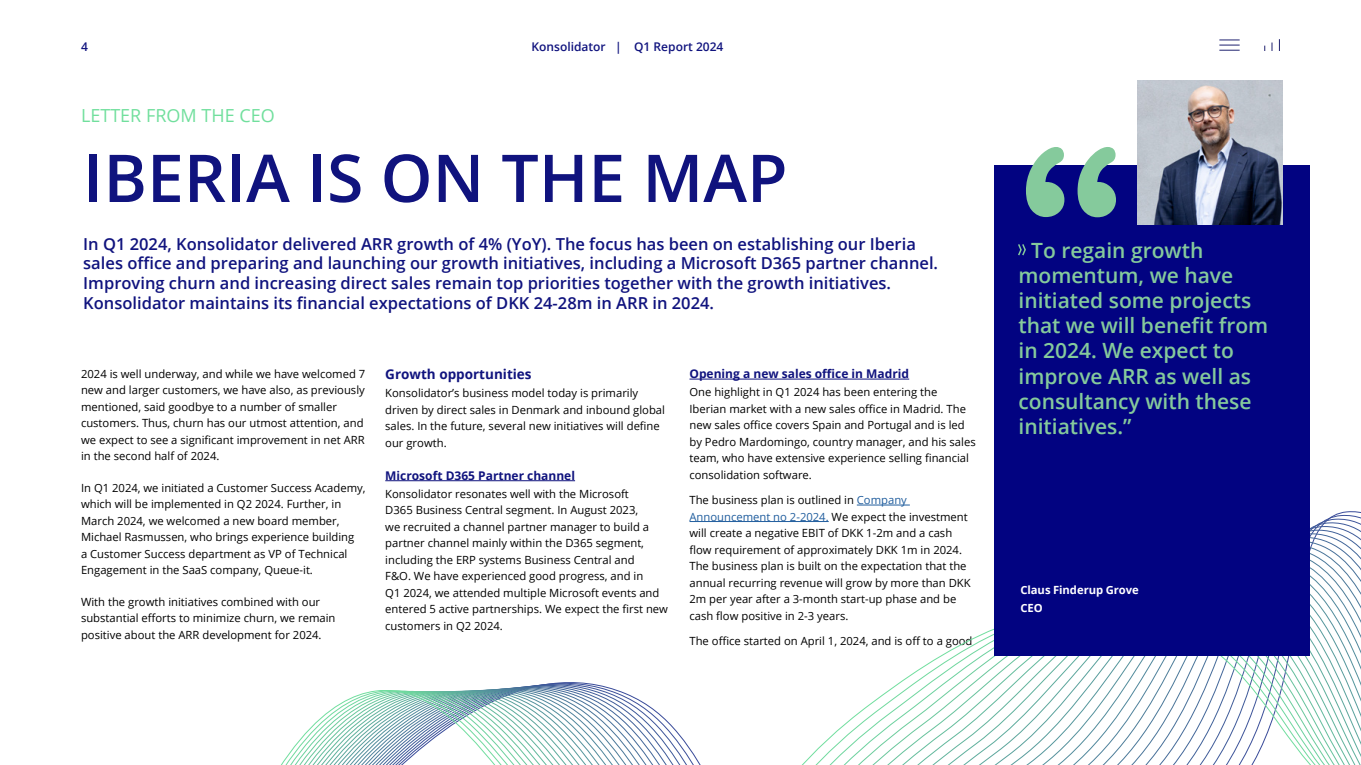
<style>
.page{position:relative;width:1361px;height:765px;background:#fff}
.page>*{position:absolute;margin:0;border:0;box-sizing:border-box;transform-origin:0 0}
.t1{font:600 66px "Open Sans";color:#10137e}
.t2{font:600 21px/25.2px "Open Sans";color:#85ca9c}
.t3{font:18px "Open Sans";color:#71df9d}
.t4{font:600 16.5px/19.8px "Open Sans";color:#10137e}
.t5{font:700 13.5px "Open Sans";color:#10137e}
.t6{font:700 12px "Open Sans";color:#10137e}
.t7{font:600 12px "Open Sans";color:#10137e}
.t8{font:11.25px/16.5px "Open Sans";color:#000}
.t9{font:700 11.25px/17.7px "Open Sans";letter-spacing:-.005em;color:#fff}
.s1{color:#215e9e}
</style>
<div class="page">
<svg style="left:1219px;top:39px;width:20px;height:12px"></svg>
<svg style="left:1278px;top:39px;width:1px;height:12px"></svg>
<hr style="left:385px;top:480px;width:190px;height:1px;background:#10137e">
<hr style="left:689px;top:379px;width:220px;height:1px;background:#10137e">
<svg style="left:281px;top:569px;width:1079px;height:196px"></svg>
<div style="left:993px;top:165px;width:316px;height:491px;background:#020381"></div>
<img style="left:1137px;top:80px;width:145px;height:145px">
<svg style="left:1026px;top:147px;width:90px;height:70px"></svg>
<svg style="left:1018px;top:244px;width:8px;height:12px"></svg>
<p class="t7" style="left:81px;top:38px;width:8px">4</p>
<h3 class="t3" style="left:81px;top:103px;width:195px">LETTER FROM THE CEO</h3>
<p class="t7" style="left:531px;top:38px;width:193px">Konsolidator | Q1 Report 2024</p>
<h1 class="t1" style="left:83px;top:133px;width:706px">IBERIA IS ON THE MAP</h1>
<p class="t4" style="left:83px;top:233px;width:856px">In Q1 2024, Konsolidator delivered ARR growth of 4% (YoY). The focus has been on establishing our Iberia sales office and preparing and launching our growth initiatives, including a Microsoft D365 partner channel.<br>Improving churn and increasing direct sales remain top priorities together with the growth initiatives.<br>Konsolidator maintains its financial expectations of DKK 24-28m in ARR in 2024.</p>
<p class="t8" style="left:81px;top:365px;width:286px">2024 is well underway, and while we have welcomed 7 new and larger customers, we have also, as previously mentioned, said goodbye to a number of smaller customers. Thus, churn has our utmost attention, and we expect to see a significant improvement in net ARR in the second half of 2024.</p>
<p class="t8" style="left:81px;top:479px;width:286px">In Q1 2024, we initiated a Customer Success Academy, which will be implemented in Q2 2024. Further, in March 2024, we welcomed a new board member, Michael Rasmussen, who brings experience building<br>a Customer Success department as VP of Technical Engagement in the SaaS company, Queue-it.</p>
<p class="t8" style="left:81px;top:593px;width:256px">With the growth initiatives combined with our substantial efforts to minimize churn, we remain positive about the ARR development for 2024.</p>
<p class="t5" style="left:385px;top:365px;width:148px">Growth opportunities</p>
<p class="t8" style="left:385px;top:385px;width:281px">Konsolidator’s business model today is primarily driven by direct sales in Denmark and inbound global sales. In the future, several new initiatives will define our growth.</p>
<p class="t6" style="left:385px;top:467px;width:191px">Microsoft D365 Partner channel</p>
<p class="t8" style="left:385px;top:485px;width:284px">Konsolidator resonates well with the Microsoft<br>D365 Business Central segment. In August 2023,<br>we recruited a channel partner manager to build a partner channel mainly within the D365 segment, including the ERP systems Business Central and<br>F&amp;O. We have experienced good progress, and in<br>Q1 2024, we attended multiple Microsoft events and entered 5 active partnerships. We expect the first new customers in Q2 2024.</p>
<p class="t6" style="left:689px;top:365px;width:221px">Opening a new sales office in Madrid</p>
<p class="t8" style="left:689px;top:384px;width:288px">One highlight in Q1 2024 has been entering the Iberian market with a new sales office in Madrid. The new sales office covers Spain and Portugal and is led by Pedro Mardomingo, country manager, and his sales team, who have extensive experience selling financial consolidation software.</p>
<p class="t8" style="left:689px;top:492px;width:283px">The business plan is outlined in <span class="s1">Company Announcement no 2-2024.</span> We expect the investment will create a negative EBIT of DKK 1-2m and a cash flow requirement of approximately DKK 1m in 2024.<br>The business plan is built on the expectation that the annual recurring revenue will grow by more than DKK 2m per year after a 3-month start-up phase and be cash flow positive in 2-3 years.</p>
<p class="t8" style="left:689px;top:633px;width:284px">The office started on April 1, 2024, and is off to a good</p>
<h2 class="t2" style="left:1018px;top:237px;width:251px;text-indent:13px">To regain growth momentum, we have initiated some projects that we will benefit from in 2024. We expect to improve ARR as well as consultancy with these initiatives.”</h2>
<p class="t9" style="left:1020px;top:581px;width:120px">Claus Finderup Grove<br>CEO</p>
</div>
